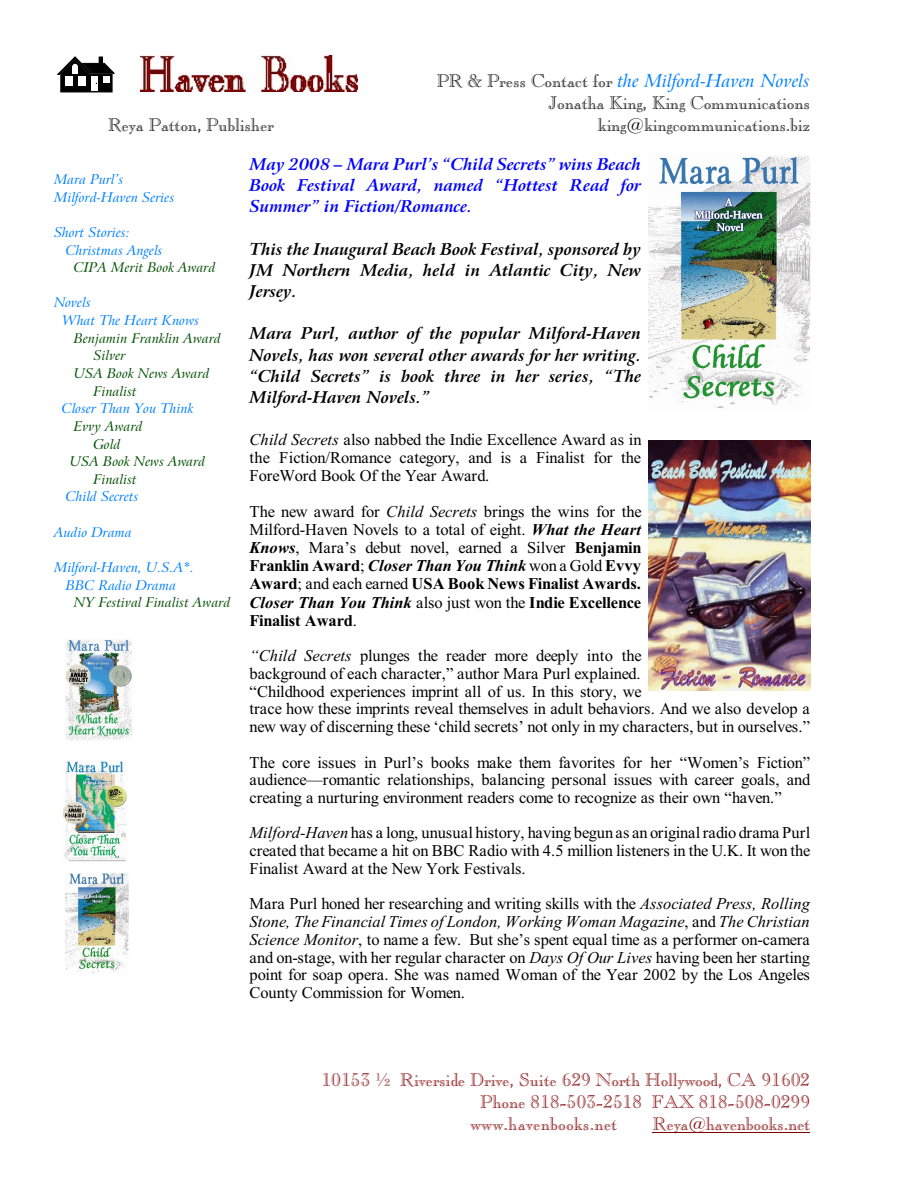
<style>
.page{position:relative;width:918px;height:1188px;background:#fff}
.page>*{position:absolute;margin:0;border:0;box-sizing:border-box;transform-origin:0 0}
.t1{font:18px "Caslon Opnface BT";letter-spacing:.005em;color:#800000}
.t2{font:18px "Caslon Opnface BT";color:#000}
.t3{font:italic 18px "Arrus BT";color:#0080ff}
.t4{font:16.5px/17.7px "Times New Roman";letter-spacing:-.015em;color:#000;text-align:justify}
.t5{font:italic 700 16.5px/21.3px "Arrus BT";color:#000;text-align:justify}
.t6{font:italic 700 16.5px/21.3px "Arrus BT";color:#00f;text-align:justify}
.t7{font:italic 13.5px/17.7px "Arrus BT";letter-spacing:.005em;color:#0080ff}
.t8{font:italic 13.5px "Arrus BT";color:#004f00}
.s1{font-family:"Caslon Opnface BT";font-style:normal;color:#000}
.s2{font-style:italic}
.s3{font-weight:700;font-style:italic}
.s4{font-weight:700}
</style>
<div class="page">
<svg style="left:58px;top:57px;width:56px;height:35px"></svg>
<img style="left:66px;top:639px;width:66px;height:101px">
<img style="left:63px;top:761px;width:64px;height:100px">
<img style="left:65px;top:872px;width:64px;height:101px">
<img style="left:140px;top:55px;width:218px;height:36px">
<hr style="left:653px;top:1132px;width:157px;height:1px;background:#800000">
<img style="left:648px;top:155px;width:162px;height:253px">
<img style="left:648px;top:441px;width:162px;height:249px">
<p class="t3" style="left:437px;top:73px;width:375px"><span class="s1">PR &amp; Press Contact for</span> the Milford-Haven Novels</p>
<p class="t2" style="left:548px;top:96px;width:263px">Jonatha King, King Communications</p>
<p class="t2" style="left:108px;top:117px;width:167px">Reya Patton, Publisher</p>
<p class="t2" style="left:598px;top:117px;width:214px">king@kingcommunications.biz</p>
<p class="t7" style="left:54px;top:172px;width:122px">Mara Purl’s<br>Milford-Haven Series</p>
<p class="t7" style="left:66px;top:225px;width:98px;text-indent:-12px">Short Stories:<br>Christmas Angels</p>
<p class="t8" style="left:74px;top:262px;width:143px">CIPA Merit Book Award</p>
<p class="t7" style="left:62px;top:295px;width:139px;text-indent:-8px">Novels<br>What The Heart Knows</p>
<p class="t8" style="left:74px;top:332px;width:149px">Benjamin Franklin Award</p>
<p class="t8" style="left:94px;top:350px;width:34px">Silver</p>
<p class="t8" style="left:74px;top:368px;width:137px">USA Book News Award</p>
<p class="t8" style="left:94px;top:385px;width:44px">Finalist</p>
<p class="t7" style="left:62px;top:401px;width:133px">Closer Than You Think</p>
<p class="t8" style="left:74px;top:421px;width:70px">Evvy Award</p>
<p class="t8" style="left:94px;top:438px;width:28px">Gold</p>
<p class="t8" style="left:70px;top:456px;width:137px">USA Book News Award</p>
<p class="t8" style="left:94px;top:474px;width:44px">Finalist</p>
<p class="t7" style="left:66px;top:489px;width:74px">Child Secrets</p>
<p class="t7" style="left:54px;top:524px;width:80px">Audio Drama</p>
<p class="t7" style="left:54px;top:560px;width:142px;text-align:center">Milford-Haven, U.S.A*.<br>BBC Radio Drama</p>
<p class="t8" style="left:74px;top:597px;width:158px">NY Festival Finalist Award</p>
<p class="t6" style="left:249px;top:155px;width:393px">May 2008 – Mara Purl’s “Child Secrets” wins Beach Book Festival Award, named “Hottest Read for Summer” in Fiction/Romance.</p>
<p class="t5" style="left:249px;top:240px;width:393px">This the Inaugural Beach Book Festival, sponsored by JM Northern Media, held in Atlantic City, New Jersey.</p>
<p class="t5" style="left:249px;top:325px;width:393px">Mara Purl, author of the popular Milford-Haven Novels, has won several other awards for her writing. “Child Secrets” is book three in her series, “The Milford-Haven Novels.”</p>
<p class="t4" style="left:249px;top:433px;width:394px"><span class="s2">Child Secrets</span> also nabbed the Indie Excellence Award as in the Fiction/Romance category, and is a Finalist for the ForeWord Book Of the Year Award.</p>
<p class="t4" style="left:249px;top:504px;width:394px">The new award for <span class="s2">Child Secrets</span> brings the wins for the Milford-Haven Novels to a total of eight. <span class="s3">What the Heart Knows</span>, Mara’s debut novel, earned a Silver <span class="s4">Benjamin Franklin Award</span>; <span class="s3">Closer Than You Think</span> won a Gold <span class="s4">Evvy Award</span>; and each earned <span class="s4">USA Book News Finalist Awards.<br></span><span class="s3">Closer Than You Think</span> also just won the <span class="s4">Indie Excellence Finalist Award</span>.</p>
<p class="t4" style="left:249px;top:648px;width:562px;text-align:left"><span class="s2">“Child Secrets</span> plunges the reader more deeply into the<br>background of each character,” author Mara Purl explained.<br>“Childhood experiences imprint all of us. In this story, we<br>trace how these imprints reveal themselves in adult behaviors. And we also develop a new way of discerning these ‘child secrets’ not only in my characters, but in ourselves.”</p>
<p class="t4" style="left:249px;top:755px;width:562px">The core issues in Purl’s books make them favorites for her “Women’s Fiction” audience—romantic relationships, balancing personal issues with career goals, and creating a nurturing environment readers come to recognize as their own “haven.”</p>
<p class="t4" style="left:249px;top:826px;width:563px"><span class="s2">Milford-Haven</span> has a long, unusual history, having begun as an original radio drama Purl created that became a hit on BBC Radio with 4.5 million listeners in the U.K. It won the Finalist Award at the New York Festivals.</p>
<p class="t4" style="left:249px;top:897px;width:562px">Mara Purl honed her researching and writing skills with the <span class="s2">Associated Press, Rolling Stone, The Financial Times of London, Working Woman Magazine</span>, and <span class="s2">The Christian Science Monitor</span>, to name a few. But she’s spent equal time as a performer on-camera and on-stage, with her regular character on <span class="s2">Days Of Our Lives</span> having been her starting point for soap opera. She was named Woman of the Year 2002 by the Los Angeles County Commission for Women.</p>
<p class="t1" style="left:321px;top:1072px;width:490px">10153 ½ Riverside Drive, Suite 629 North Hollywood, CA 91602</p>
<p class="t1" style="left:480px;top:1094px;width:331px">Phone 818-503-2518 FAX 818-508-0299</p>
<p class="t1" style="left:470px;top:1116px;width:148px">www.havenbooks.net</p>
<p class="t1" style="left:653px;top:1116px;width:159px">Reya@havenbooks.net</p>
</div>
